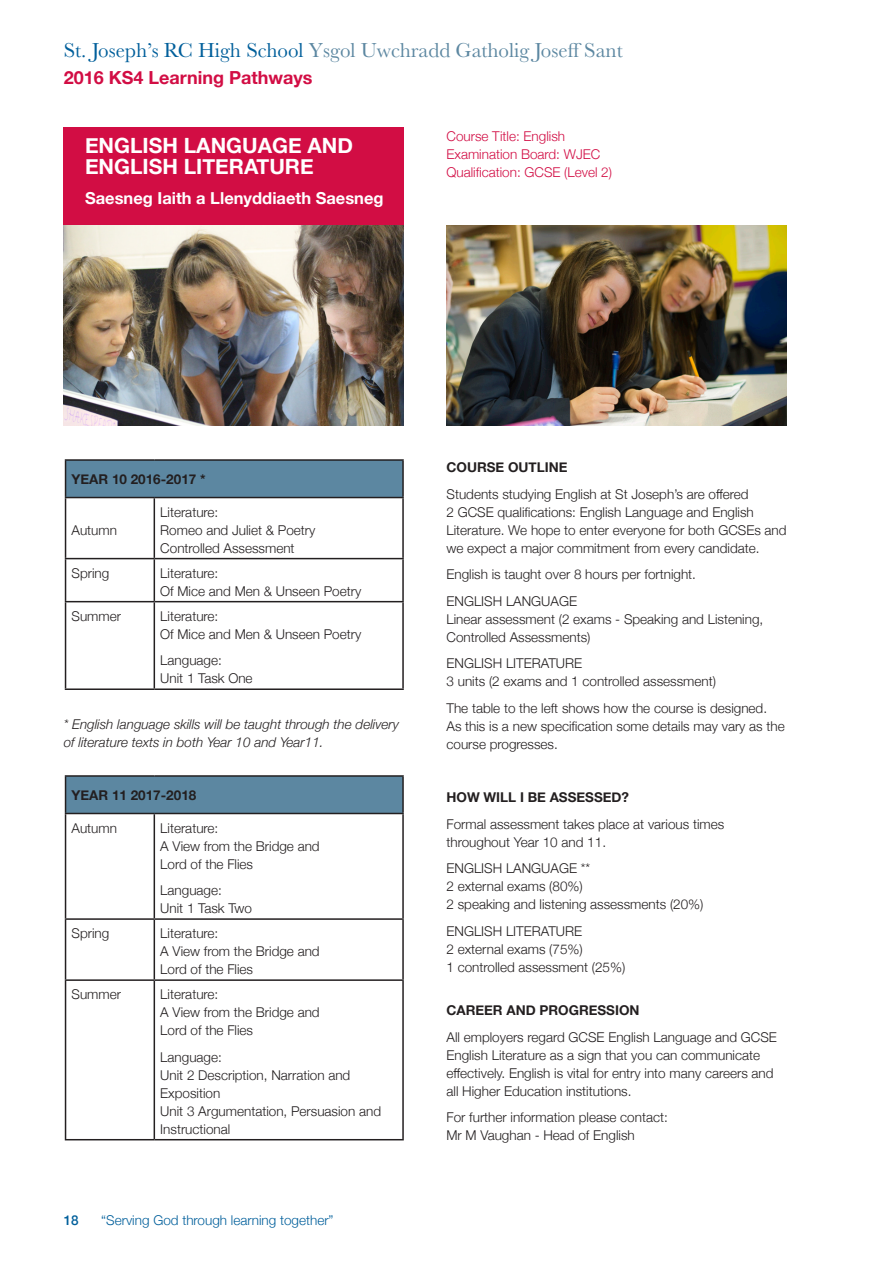
<style>
.page{position:relative;width:893px;height:1263px;background:#fff}
.page>*{position:absolute;margin:0;border:0;box-sizing:border-box;transform-origin:0 0}
.t1{font:21px "Baskerville";color:#5c87a1}
.Course_Title{font:700 21px/21px "Helvetica Neue";color:#fff}
.t2{font:700 18px "Helvetica Neue";color:#d20d44}
.Course_Title-2{font:700 16.5px "Helvetica Neue";color:#fff}
.Body_Copy{font:300 13.5px/18px "Helvetica Neue";color:#231f20}
.Body_Copy-2{font:italic 300 13.5px/18px "Helvetica Neue";color:#231f20}
.Course_Details{font:300 13.5px "Helvetica Neue";color:#d20d44}
.Sub_Heading{font:700 13.5px "Helvetica Neue";color:#231f20}
.t3{font:300 13.5px "Helvetica Neue";color:#005f9b}
.Body_Copy-3{font:700 13.5px "Helvetica Neue";color:#231f20}
.t4{font:500 13.5px "Helvetica Neue";color:#005f9b}
.s1{color:#005f9b}
</style>
<div class="page">
<div style="left:64px;top:128px;width:340px;height:97px;background:#d20d44"></div>
<div style="left:66px;top:776px;width:337px;height:37px;background:#5c87a1"></div>
<hr style="left:65px;top:775px;width:89px;height:2px;background:#231f20">
<hr style="left:65px;top:777px;width:1px;height:36px;background:#231f20">
<hr style="left:154px;top:775px;width:250px;height:2px;background:#231f20">
<hr style="left:402px;top:777px;width:2px;height:36px;background:#231f20">
<hr style="left:65px;top:813px;width:89px;height:1px;background:#231f20">
<hr style="left:65px;top:814px;width:1px;height:104px;background:#231f20">
<hr style="left:154px;top:813px;width:250px;height:1px;background:#231f20">
<hr style="left:154px;top:814px;width:1px;height:104px;background:#231f20">
<hr style="left:402px;top:814px;width:2px;height:104px;background:#231f20">
<hr style="left:65px;top:918px;width:89px;height:2px;background:#231f20">
<hr style="left:65px;top:920px;width:1px;height:59px;background:#231f20">
<hr style="left:154px;top:918px;width:250px;height:2px;background:#231f20">
<hr style="left:154px;top:920px;width:1px;height:59px;background:#231f20">
<hr style="left:402px;top:920px;width:2px;height:59px;background:#231f20">
<hr style="left:65px;top:979px;width:89px;height:2px;background:#231f20">
<hr style="left:65px;top:981px;width:1px;height:158px;background:#231f20">
<hr style="left:154px;top:979px;width:250px;height:2px;background:#231f20">
<hr style="left:154px;top:981px;width:1px;height:158px;background:#231f20">
<hr style="left:402px;top:981px;width:2px;height:158px;background:#231f20">
<hr style="left:65px;top:1139px;width:89px;height:1px;background:#231f20">
<hr style="left:154px;top:1139px;width:250px;height:1px;background:#231f20">
<div style="left:66px;top:460px;width:337px;height:37px;background:#5c87a1"></div>
<hr style="left:65px;top:459px;width:89px;height:2px;background:#231f20">
<hr style="left:65px;top:461px;width:1px;height:36px;background:#231f20">
<hr style="left:154px;top:459px;width:250px;height:2px;background:#231f20">
<hr style="left:402px;top:461px;width:2px;height:36px;background:#231f20">
<hr style="left:65px;top:497px;width:89px;height:1px;background:#231f20">
<hr style="left:65px;top:498px;width:1px;height:60px;background:#231f20">
<hr style="left:154px;top:497px;width:250px;height:1px;background:#231f20">
<hr style="left:154px;top:498px;width:1px;height:60px;background:#231f20">
<hr style="left:402px;top:498px;width:2px;height:60px;background:#231f20">
<hr style="left:65px;top:558px;width:89px;height:1px;background:#231f20">
<hr style="left:65px;top:559px;width:1px;height:42px;background:#231f20">
<hr style="left:154px;top:558px;width:250px;height:1px;background:#231f20">
<hr style="left:154px;top:559px;width:1px;height:42px;background:#231f20">
<hr style="left:402px;top:559px;width:2px;height:42px;background:#231f20">
<hr style="left:65px;top:601px;width:89px;height:1px;background:#231f20">
<hr style="left:65px;top:602px;width:1px;height:86px;background:#231f20">
<hr style="left:154px;top:601px;width:250px;height:1px;background:#231f20">
<hr style="left:154px;top:602px;width:1px;height:86px;background:#231f20">
<hr style="left:402px;top:602px;width:2px;height:86px;background:#231f20">
<hr style="left:65px;top:688px;width:89px;height:2px;background:#231f20">
<hr style="left:154px;top:688px;width:250px;height:2px;background:#231f20">
<img style="left:64px;top:225px;width:340px;height:200px">
<img style="left:446px;top:225px;width:341px;height:200px">
<p class="t1" style="left:64px;top:36px;width:560px"><span class="s1">St. Joseph’s RC High School</span> Ysgol Uwchradd Gatholig Joseff Sant</p>
<p class="t2" style="left:64px;top:63px;width:250px">2016 KS4 Learning Pathways</p>
<p class="Course_Title" style="left:85px;top:136px;width:269px">ENGLISH LANGUAGE AND<br>ENGLISH LITERATURE</p>
<p class="Course_Title-2" style="left:85px;top:185px;width:300px">Saesneg Iaith a Llenyddiaeth Saesneg</p>
<p class="Course_Details" style="left:446px;top:125px;width:120px">Course Title: English</p>
<p class="Course_Details" style="left:446px;top:143px;width:155px">Examination Board: WJEC</p>
<p class="Course_Details" style="left:446px;top:161px;width:167px">Qualification: GCSE (Level 2)</p>
<p class="Sub_Heading" style="left:72px;top:468px;width:136px">YEAR 10 2016-2017 *</p>
<p class="Body_Copy" style="left:72px;top:520px;width:47px">Autumn</p>
<p class="Body_Copy" style="left:160px;top:502px;width:157px">Literature:<br>Romeo and Juliet &amp; Poetry<br>Controlled Assessment</p>
<p class="Body_Copy" style="left:72px;top:563px;width:39px">Spring</p>
<p class="Body_Copy" style="left:160px;top:563px;width:202px">Literature:<br>Of Mice and Men &amp; Unseen Poetry</p>
<p class="Body_Copy" style="left:72px;top:606px;width:51px">Summer</p>
<p class="Body_Copy" style="left:160px;top:606px;width:202px">Literature:<br>Of Mice and Men &amp; Unseen Poetry</p>
<p class="Body_Copy" style="left:160px;top:650px;width:94px">Language:<br>Unit 1 Task One</p>
<p class="Body_Copy-2" style="left:64px;top:715px;width:337px">* English language skills will be taught through the delivery of literature texts in both Year 10 and Year11.</p>
<p class="Sub_Heading" style="left:72px;top:784px;width:126px">YEAR 11 2017-2018</p>
<p class="Body_Copy" style="left:72px;top:818px;width:47px">Autumn</p>
<p class="Body_Copy" style="left:160px;top:818px;width:161px">Literature:<br>A View from the Bridge and<br>Lord of the Flies</p>
<p class="Body_Copy" style="left:160px;top:880px;width:93px">Language:<br>Unit 1 Task Two</p>
<p class="Body_Copy" style="left:72px;top:923px;width:39px">Spring</p>
<p class="Body_Copy" style="left:160px;top:923px;width:161px">Literature:<br>A View from the Bridge and<br>Lord of the Flies</p>
<p class="Body_Copy" style="left:72px;top:984px;width:51px">Summer</p>
<p class="Body_Copy" style="left:160px;top:984px;width:161px">Literature:<br>A View from the Bridge and<br>Lord of the Flies</p>
<p class="Body_Copy" style="left:160px;top:1047px;width:222px">Language:<br>Unit 2 Description, Narration and<br>Exposition<br>Unit 3 Argumentation, Persuasion and<br>Instructional</p>
<p class="t4" style="left:64px;top:1209px;width:17px">18</p>
<p class="t3" style="left:101px;top:1209px;width:234px">“Serving God through learning together”</p>
<p class="Sub_Heading" style="left:446px;top:457px;width:123px">COURSE OUTLINE</p>
<p class="Body_Copy" style="left:446px;top:484px;width:342px">Students studying English at St Joseph’s are offered<br>2 GCSE qualifications: English Language and English Literature. We hope to enter everyone for both GCSEs and we expect a major commitment from every candidate.</p>
<p class="Body_Copy" style="left:446px;top:565px;width:251px">English is taught over 8 hours per fortnight.</p>
<p class="Body_Copy" style="left:446px;top:591px;width:318px">ENGLISH LANGUAGE<br>Linear assessment (2 exams - Speaking and Listening,<br>Controlled Assessments)</p>
<p class="Body_Copy" style="left:446px;top:654px;width:271px">ENGLISH LITERATURE<br>3 units (2 exams and 1 controlled assessment)</p>
<p class="Body_Copy" style="left:446px;top:698px;width:340px">The table to the left shows how the course is designed.<br>As this is a new specification some details may vary as the course progresses.</p>
<p class="Body_Copy-3" style="left:446px;top:786px;width:184px">HOW WILL I BE ASSESSED?</p>
<p class="Body_Copy" style="left:446px;top:814px;width:279px">Formal assessment takes place at various times throughout Year 10 and 11.</p>
<p class="Body_Copy" style="left:446px;top:858px;width:259px">ENGLISH LANGUAGE **<br>2 external exams (80%)<br>2 speaking and listening assessments (20%)</p>
<p class="Body_Copy" style="left:446px;top:921px;width:180px">ENGLISH LITERATURE<br>2 external exams (75%)<br>1 controlled assessment (25%)</p>
<p class="Sub_Heading" style="left:446px;top:1000px;width:195px">CAREER AND PROGRESSION</p>
<p class="Body_Copy" style="left:446px;top:1027px;width:332px">All employers regard GCSE English Language and GCSE English Literature as a sign that you can communicate effectively. English is vital for entry into many careers and all Higher Education institutions.</p>
<p class="Body_Copy" style="left:446px;top:1107px;width:223px">For further information please contact:<br>Mr M Vaughan - Head of English</p>
</div>
